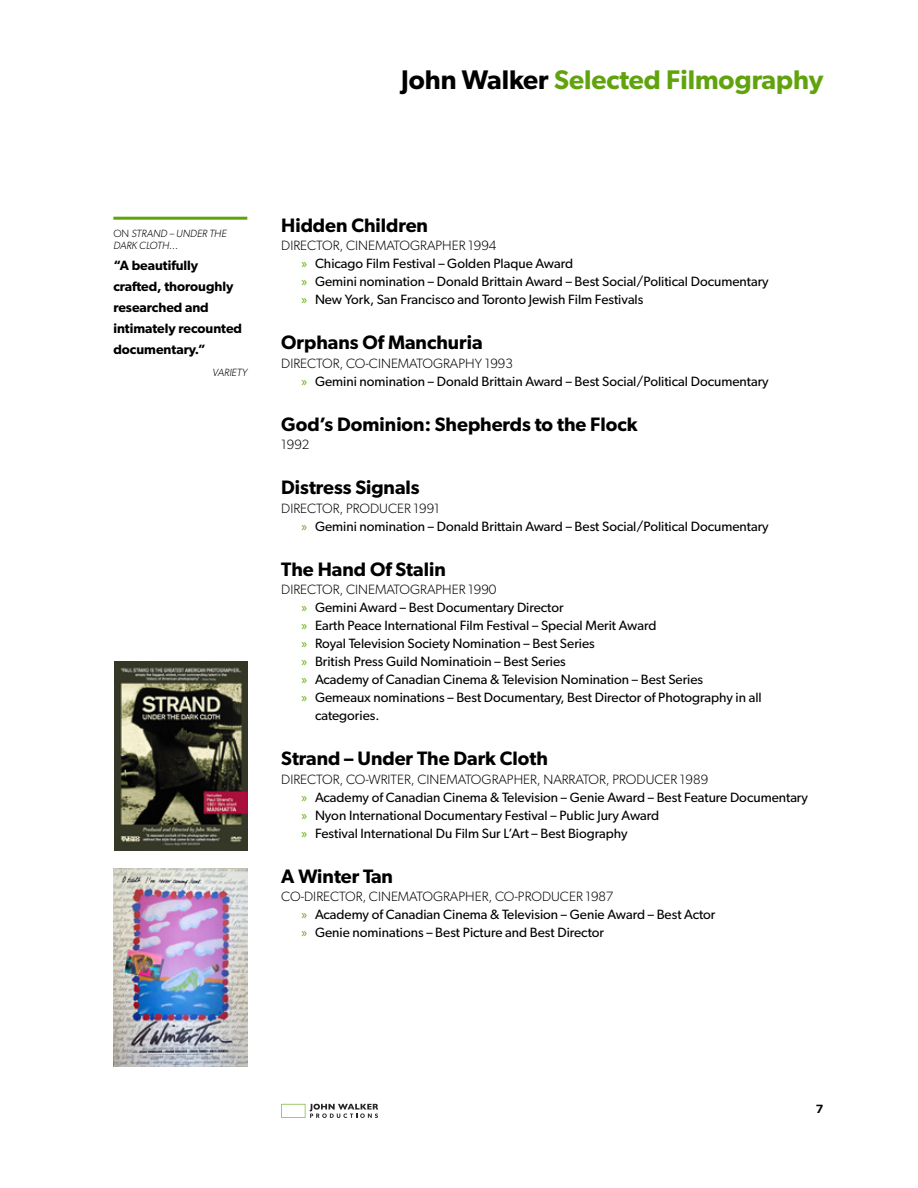
<style>
.page{position:relative;width:918px;height:1188px;background:#fff}
.page>*{position:absolute;margin:0;border:0;box-sizing:border-box;transform-origin:0 0}
.t1{font:600 27px "Gibson";color:#61a30d}
.t2{font:600 19.5px "Gibson";color:#000}
.t3{font:13.5px/18px "Gibson";color:#000}
.t4{font:600 13.5px/21px "Gibson";color:#000}
.t5{font:300 13.5px "Gibson";color:#000}
.t6{font:600 12px "Gibson";color:#000}
.t7{font:italic 300 10.5px/12px "Gibson";color:#000}
.s1{color:#000}
.s2{font-style:normal}
.s3{font-weight:300}
.s4{font-family:"Myriad Pro";color:#61a30d}
</style>
<div class="page">
<svg style="left:281px;top:1104px;width:97px;height:14px"></svg>
<img style="left:113px;top:869px;width:134px;height:198px">
<img style="left:114px;top:661px;width:133px;height:190px">
<hr style="left:113px;top:217px;width:134px;height:3px;background:#61a30d">
<h1 class="t1" style="left:401px;top:64px;width:424px"><span class="s1">John Walker</span> Selected Filmography</h1>
<p class="t7" style="left:113px;top:227px;width:115px"><span class="s2">ON</span> STRAND – UNDER THE<br>DARK CLOTH<span class="s2">...</span></p>
<p class="t4" style="left:113px;top:254px;width:130px">“A beautifully crafted, thoroughly researched and intimately recounted documentary.”</p>
<p class="t7" style="left:213px;top:366px;width:36px">VARIETY</p>
<h2 class="t2" style="left:281px;top:213px;width:148px">Hidden Children</h2>
<p class="t3" style="left:302px;top:236px;width:469px;text-indent:-20px"><span class="s3">DIRECTOR, CINEMATOGRAPHER 1994<br></span><span class="s4">»</span> Chicago Film Festival – Golden Plaque Award<br><span class="s4">»</span> Gemini nomination – Donald Brittain Award – Best Social/Political Documentary <span class="s4">»</span> New York, San Francisco and Toronto Jewish Film Festivals</p>
<h2 class="t2" style="left:281px;top:331px;width:203px">Orphans Of Manchuria</h2>
<p class="t3" style="left:302px;top:354px;width:469px;text-indent:-20px"><span class="s3">DIRECTOR, CO-CINEMATOGRAPHY 1993<br></span><span class="s4">»</span> Gemini nomination – Donald Brittain Award – Best Social/Political Documentary</p>
<h2 class="t2" style="left:281px;top:412px;width:358px">God’s Dominion: Shepherds to the Flock</h2>
<p class="t5" style="left:281px;top:436px;width:30px">1992</p>
<h2 class="t2" style="left:281px;top:476px;width:140px">Distress Signals</h2>
<p class="t3" style="left:302px;top:499px;width:469px;text-indent:-20px"><span class="s3">DIRECTOR, PRODUCER 1991<br></span><span class="s4">»</span> Gemini nomination – Donald Brittain Award – Best Social/Political Documentary</p>
<h2 class="t2" style="left:281px;top:557px;width:166px">The Hand Of Stalin</h2>
<p class="t5" style="left:281px;top:581px;width:217px">DIRECTOR, CINEMATOGRAPHER 1990</p>
<p class="t3" style="left:302px;top:598px;width:264px"><span class="s4">»</span> Gemini Award – Best Documentary Director</p>
<p class="t3" style="left:302px;top:616px;width:356px"><span class="s4">»</span> Earth Peace International Film Festival – Special Merit Award</p>
<p class="t3" style="left:302px;top:634px;width:295px"><span class="s4">»</span> Royal Television Society Nomination – Best Series</p>
<p class="t3" style="left:302px;top:652px;width:266px"><span class="s4">»</span> British Press Guild Nominatioin – Best Series</p>
<p class="t3" style="left:302px;top:670px;width:403px"><span class="s4">»</span> Academy of Canadian Cinema &amp; Television Nomination – Best Series</p>
<p class="t3" style="left:302px;top:688px;width:462px"><span class="s4">»</span> Gemeaux nominations – Best Documentary, Best Director of Photography in all</p>
<p class="t3" style="left:315px;top:706px;width:66px">categories.</p>
<h2 class="t2" style="left:281px;top:747px;width:268px">Strand – Under The Dark Cloth</h2>
<p class="t3" style="left:302px;top:770px;width:508px;text-indent:-20px"><span class="s3">DIRECTOR, CO-WRITER, CINEMATOGRAPHER, NARRATOR, PRODUCER 1989<br></span><span class="s4">»</span> Academy of Canadian Cinema &amp; Television – Genie Award – Best Feature Documentary <span class="s4">»</span> Nyon International Documentary Festival – Public Jury Award<br><span class="s4">»</span> Festival International Du Film Sur L’Art – Best Biography</p>
<h2 class="t2" style="left:281px;top:864px;width:113px">A Winter Tan</h2>
<p class="t3" style="left:302px;top:887px;width:415px;text-indent:-20px"><span class="s3">CO-DIRECTOR, CINEMATOGRAPHER, CO-PRODUCER 1987<br></span><span class="s4">»</span> Academy of Canadian Cinema &amp; Television – Genie Award – Best Actor <span class="s4">»</span> Genie nominations – Best Picture and Best Director</p>
<p class="t6" style="left:816px;top:1102px;width:9px">7</p>
</div>
